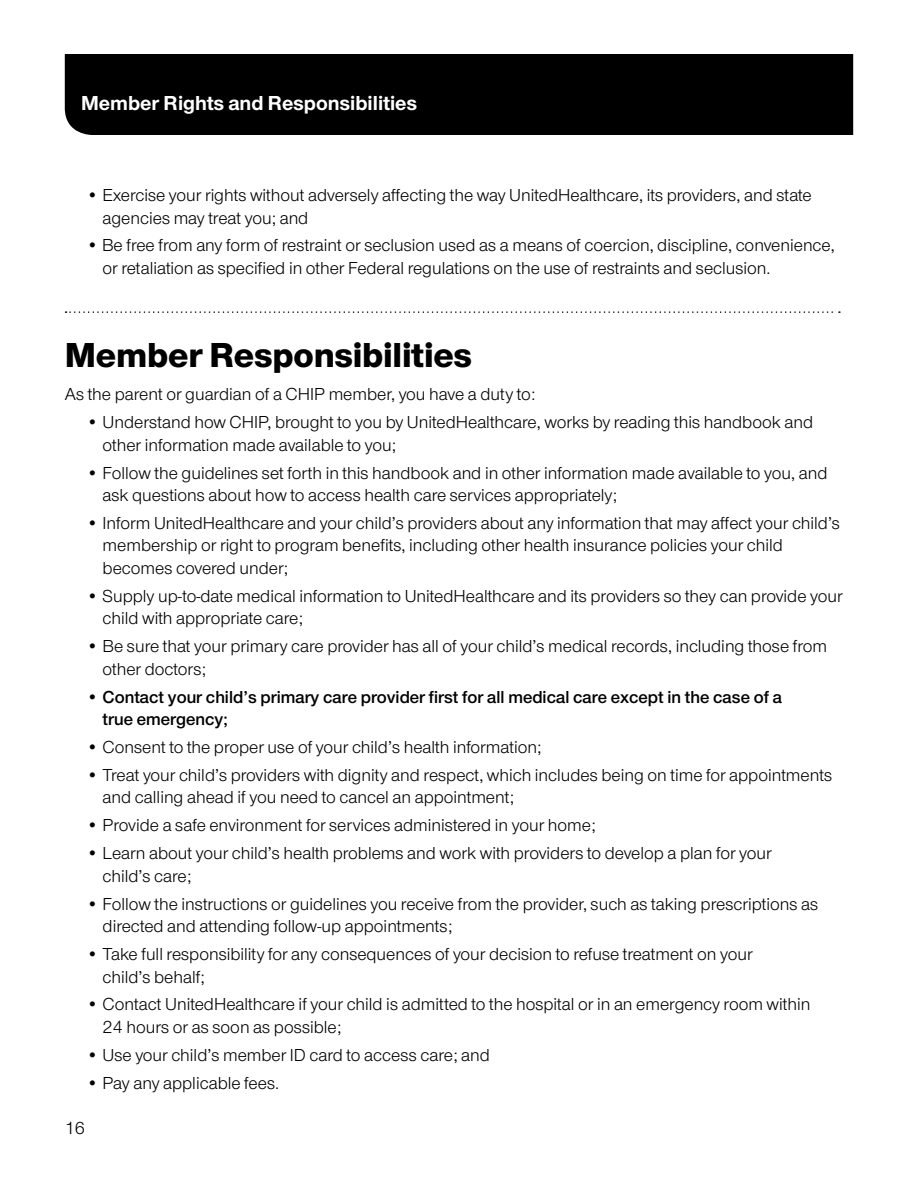
<style>
.page{position:relative;width:918px;height:1188px;background:#fff}
.page>*{position:absolute;margin:0;border:0;box-sizing:border-box;transform-origin:0 0}
.Subheads___Dotted_AF{font:800 36px "UHC Sans";letter-spacing:-.005em;color:#000}
.TOP_reverse_headers{font:700 21px "UHC Sans";color:#fff}
.Body___bullets_12_15{font:18px/22.5px "UHC Sans";color:#000}
.Body___bullets_12_15-2{font:600 18px/22.5px "UHC Sans";color:#000}
.Body_BEFORE_bullet{font:18px "UHC Sans";color:#000}
.s1{font-weight:400}
</style>
<div class="page">
<div style="left:65px;top:54px;width:788px;height:81px;background:#000"></div>
<svg style="left:66px;top:311px;width:774px;height:2px"></svg>
<p class="TOP_reverse_headers" style="left:81px;top:88px;width:338px">Member Rights and Responsibilities</p>
<p class="Body___bullets_12_15" style="left:103px;top:183px;width:711px;text-indent:-16px">• Exercise your rights without adversely affecting the way UnitedHealthcare, its providers, and state agencies may treat you; and</p>
<p class="Body___bullets_12_15" style="left:103px;top:234px;width:734px;text-indent:-16px">• Be free from any form of restraint or seclusion used as a means of coercion, discipline, convenience, or retaliation as specified in other Federal regulations on the use of restraints and seclusion.</p>
<p class="Subheads___Dotted_AF" style="left:65px;top:330px;width:409px">Member Responsibilities</p>
<p class="Body_BEFORE_bullet" style="left:65px;top:383px;width:472px">As the parent or guardian of a CHIP member, you have a duty to:</p>
<p class="Body___bullets_12_15" style="left:103px;top:410px;width:712px;text-indent:-16px">• Understand how CHIP, brought to you by UnitedHealthcare, works by reading this handbook and other information made available to you;</p>
<p class="Body___bullets_12_15" style="left:103px;top:461px;width:726px;text-indent:-16px">• Follow the guidelines set forth in this handbook and in other information made available to you, and ask questions about how to access health care services appropriately;</p>
<p class="Body___bullets_12_15" style="left:103px;top:511px;width:739px;text-indent:-16px">• Inform UnitedHealthcare and your child’s providers about any information that may affect your child’s membership or right to program benefits, including other health insurance policies your child becomes covered under;</p>
<p class="Body___bullets_12_15" style="left:103px;top:584px;width:742px;text-indent:-16px">• Supply up-to-date medical information to UnitedHealthcare and its providers so they can provide your child with appropriate care;</p>
<p class="Body___bullets_12_15" style="left:103px;top:634px;width:726px;text-indent:-16px">• Be sure that your primary care provider has all of your child’s medical records, including those from other doctors;</p>
<p class="Body___bullets_12_15-2" style="left:103px;top:685px;width:681px;text-indent:-16px"><span class="s1">•</span> Contact your child’s primary care provider first for all medical care except in the case of a true emergency;</p>
<p class="Body___bullets_12_15" style="left:86px;top:735px;width:457px">• Consent to the proper use of your child’s health information;</p>
<p class="Body___bullets_12_15" style="left:103px;top:763px;width:731px;text-indent:-16px">• Treat your child’s providers with dignity and respect, which includes being on time for appointments and calling ahead if you need to cancel an appointment;</p>
<p class="Body___bullets_12_15" style="left:86px;top:813px;width:511px">• Provide a safe environment for services administered in your home;</p>
<p class="Body___bullets_12_15" style="left:103px;top:841px;width:671px;text-indent:-16px">• Learn about your child’s health problems and work with providers to develop a plan for your child’s care;</p>
<p class="Body___bullets_12_15" style="left:103px;top:892px;width:717px;text-indent:-16px">• Follow the instructions or guidelines you receive from the provider, such as taking prescriptions as directed and attending follow-up appointments;</p>
<p class="Body___bullets_12_15" style="left:103px;top:942px;width:652px;text-indent:-16px">• Take full responsibility for any consequences of your decision to refuse treatment on your child’s behalf;</p>
<p class="Body___bullets_12_15" style="left:103px;top:993px;width:709px;text-indent:-16px">• Contact UnitedHealthcare if your child is admitted to the hospital or in an emergency room within<br>24 hours or as soon as possible;</p>
<p class="Body___bullets_12_15" style="left:86px;top:1043px;width:405px">• Use your child’s member ID card to access care; and</p>
<p class="Body___bullets_12_15" style="left:86px;top:1071px;width:194px">• Pay any applicable fees.</p>
<p class="Body___bullets_12_15" style="left:65px;top:1116px;width:22px">16</p>
</div>
